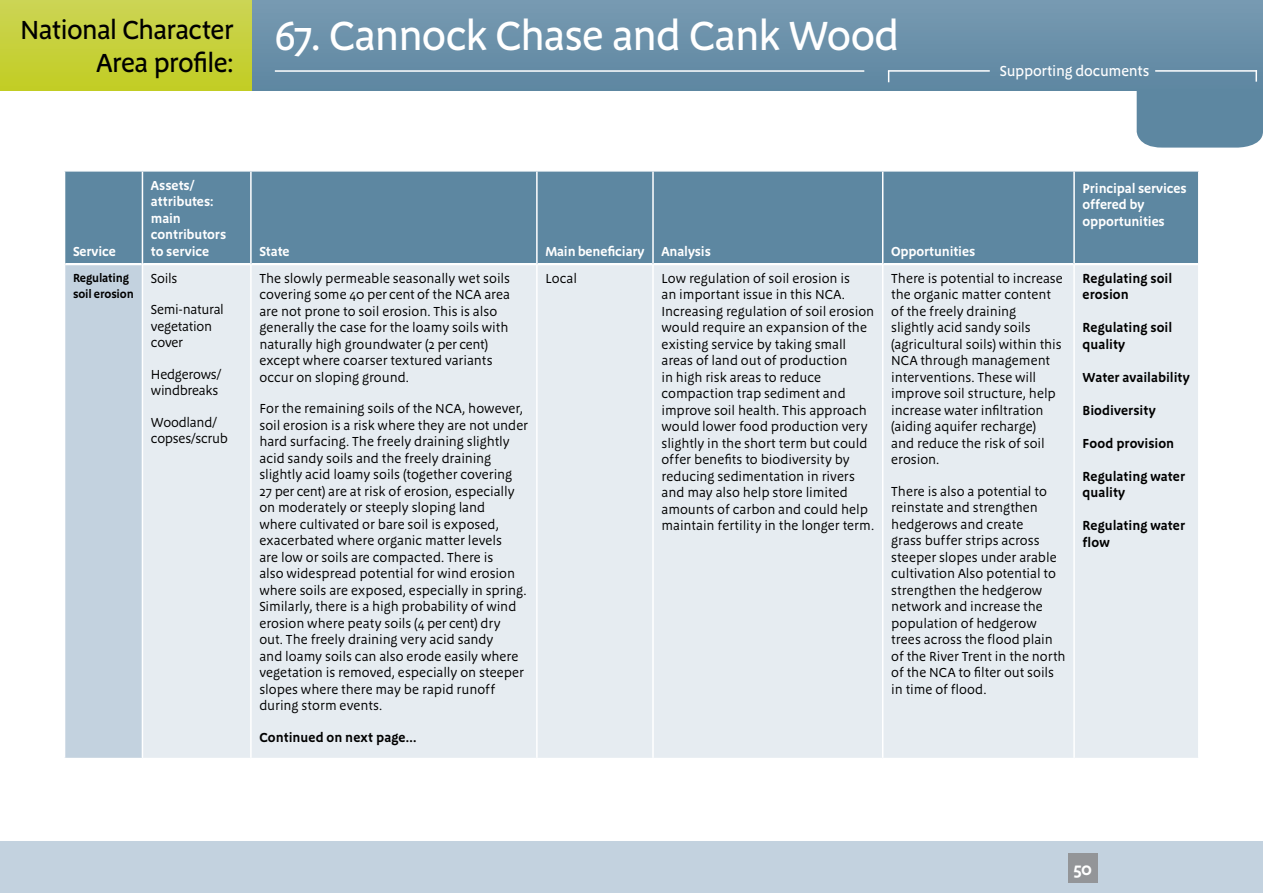
<style>
.page{position:relative;width:1263px;height:893px;background:#fff}
.page>*{position:absolute;margin:0;border:0;box-sizing:border-box;transform-origin:0 0}
.t1{font:500 42px "Megano OT";letter-spacing:-.03em;color:#fff}
.t2{font:500 27px/33px "Megano OT";letter-spacing:-.03em;color:#000;text-align:right}
.t3{font:600 18px "Megano OT";color:#fff}
.t4{font:500 15px "Megano OT";letter-spacing:-.015em;color:#fff}
.t5{font:13.5px/16.5px "Megano OT";letter-spacing:-.005em;color:#000}
.t6{font:600 13.5px/16.5px "Megano OT";color:#000}
.t7{font:600 13.5px/16.5px "Megano OT";letter-spacing:-.01em;color:#fff}
.t8{font:13.5px/16.5px "Megano OT";letter-spacing:-.025em;color:#000}
.t9{font:600 12px/16.5px "Megano OT";letter-spacing:-.015em;color:#000}
</style>
<div class="page">
<div style="left:0;top:0;width:1263px;height:90px;background:linear-gradient(to bottom,#cbd456,#c1cd25)"></div>
<div style="left:0;top:842px;width:1263px;height:51px;background:#c3d2df"></div>
<div style="left:1137px;top:90px;width:126px;height:58px;background:#5d87a1"></div>
<div style="left:253px;top:0;width:1010px;height:90px;background:#6a90a9"></div>
<div style="left:65px;top:172px;width:1133px;height:91px;background:#5d87a1"></div>
<div style="left:65px;top:264px;width:77px;height:495px;background:#c3d2df"></div>
<div style="left:143px;top:265px;width:1055px;height:493px;background:#e6ecf1"></div>
<hr style="left:64px;top:758px;width:78px;height:2px;background:#fff">
<hr style="left:65px;top:263px;width:77px;height:2px;background:#fff">
<hr style="left:250px;top:264px;width:2px;height:494px;background:#fff">
<hr style="left:536px;top:264px;width:2px;height:494px;background:#fff">
<hr style="left:652px;top:264px;width:2px;height:494px;background:#fff">
<hr style="left:882px;top:264px;width:1px;height:494px;background:#fff">
<hr style="left:1073px;top:264px;width:2px;height:494px;background:#fff">
<hr style="left:142px;top:172px;width:1px;height:92px;background:#fff">
<hr style="left:250px;top:172px;width:2px;height:92px;background:#fff">
<hr style="left:536px;top:172px;width:2px;height:92px;background:#fff">
<hr style="left:652px;top:172px;width:2px;height:92px;background:#fff">
<hr style="left:882px;top:172px;width:1px;height:92px;background:#fff">
<hr style="left:1073px;top:172px;width:2px;height:92px;background:#fff">
<div style="left:1068px;top:853px;width:30px;height:30px;background:#939598"></div>
<hr style="left:275px;top:70px;width:589px;height:2px;background:#fff">
<hr style="left:888px;top:70px;width:102px;height:2px;background:#fff">
<svg style="left:1255px;top:72px;width:2px;height:10px"></svg>
<hr style="left:1155px;top:70px;width:102px;height:2px;background:#fff">
<h2 class="t2" style="left:20px;top:13px;width:215px">National Character<br>Area profile:</h2>
<h1 class="t1" style="left:275px;top:11px;width:626px">67. Cannock Chase and Cank Wood</h1>
<p class="t4" style="left:1000px;top:62px;width:151px">Supporting documents</p>
<p class="t7" style="left:73px;top:243px;width:44px">Service</p>
<p class="t7" style="left:151px;top:177px;width:77px">Assets/ attributes: main contributors to service</p>
<p class="t7" style="left:259px;top:243px;width:32px">State</p>
<p class="t7" style="left:545px;top:243px;width:101px">Main beneficiary</p>
<p class="t7" style="left:661px;top:243px;width:51px">Analysis</p>
<p class="t7" style="left:891px;top:243px;width:85px">Opportunities</p>
<p class="t7" style="left:1082px;top:180px;width:105px">Principal services offered by opportunities</p>
<p class="t9" style="left:73px;top:269px;width:62px">Regulating soil erosion</p>
<p class="t5" style="left:151px;top:270px;width:28px">Soils</p>
<p class="t8" style="left:151px;top:302px;width:74px">Semi-natural vegetation cover</p>
<p class="t5" style="left:151px;top:366px;width:72px">Hedgerows/ windbreaks</p>
<p class="t5" style="left:151px;top:414px;width:78px">Woodland/ copses/scrub</p>
<p class="t5" style="left:259px;top:270px;width:252px">The slowly permeable seasonally wet soils covering some 40 per cent of the NCA area are not prone to soil erosion. This is also generally the case for the loamy soils with naturally high groundwater (2 per cent) except where coarser textured variants occur on sloping ground.</p>
<p class="t5" style="left:259px;top:401px;width:270px">For the remaining soils of the NCA, however, soil erosion is a risk where they are not under hard surfacing. The freely draining slightly acid sandy soils and the freely draining slightly acid loamy soils (together covering 27 per cent) are at risk of erosion, especially on moderately or steeply sloping land<br>where cultivated or bare soil is exposed, exacerbated where organic matter levels<br>are low or soils are compacted. There is<br>also widespread potential for wind erosion where soils are exposed, especially in spring.<br>Similarly, there is a high probability of wind erosion where peaty soils (4 per cent) dry<br>out. The freely draining very acid sandy<br>and loamy soils can also erode easily where vegetation is removed, especially on steeper slopes where there may be rapid runoff during storm events.</p>
<p class="t6" style="left:259px;top:729px;width:159px">Continued on next page...</p>
<p class="t5" style="left:545px;top:270px;width:33px">Local</p>
<p class="t5" style="left:661px;top:270px;width:214px">Low regulation of soil erosion is<br>an important issue in this NCA.<br>Increasing regulation of soil erosion would require an expansion of the existing service by taking small areas of land out of production<br>in high risk areas to reduce compaction trap sediment and improve soil health. This approach would lower food production very slightly in the short term but could offer benefits to biodiversity by reducing sedimentation in rivers and may also help store limited amounts of carbon and could help maintain fertility in the longer term.</p>
<p class="t5" style="left:891px;top:270px;width:173px">There is potential to increase the organic matter content of the freely draining<br>slightly acid sandy soils (agricultural soils) within this<br>NCA through management interventions. These will improve soil structure, help increase water infiltration (aiding aquifer recharge)<br>and reduce the risk of soil erosion.</p>
<p class="t5" style="left:891px;top:483px;width:176px">There is also a potential to reinstate and strengthen hedgerows and create<br>grass buffer strips across steeper slopes under arable cultivation Also potential to strengthen the hedgerow network and increase the population of hedgerow trees across the flood plain of the River Trent in the north of the NCA to filter out soils in time of flood.</p>
<p class="t6" style="left:1082px;top:270px;width:91px">Regulating soil erosion</p>
<p class="t6" style="left:1082px;top:319px;width:91px">Regulating soil quality</p>
<p class="t6" style="left:1082px;top:369px;width:109px">Water availability</p>
<p class="t6" style="left:1082px;top:402px;width:75px">Biodiversity</p>
<p class="t6" style="left:1082px;top:435px;width:93px">Food provision</p>
<p class="t6" style="left:1082px;top:468px;width:104px">Regulating water quality</p>
<p class="t6" style="left:1082px;top:517px;width:104px">Regulating water flow</p>
<h3 class="t3" style="left:1073px;top:858px;width:20px">50</h3>
</div>
